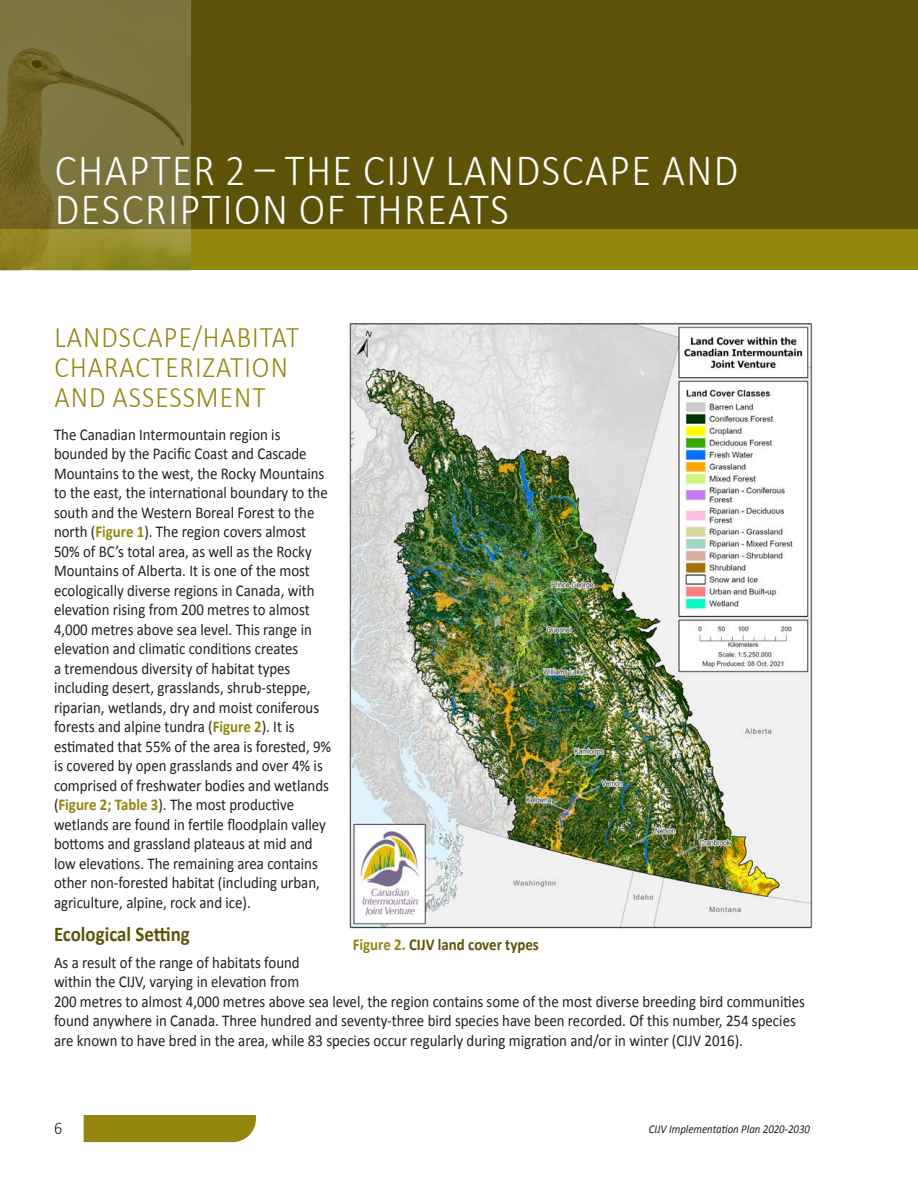
<style>
.page{position:relative;width:918px;height:1188px;background:#fff}
.page>*{position:absolute;margin:0;border:0;box-sizing:border-box;transform-origin:0 0}
.Title-1{font:300 45px/39px "Calibri";letter-spacing:.04em;color:#fff;scale:.9 1}
.Title-2{font:300 30px/30px "Calibri";letter-spacing:.04em;color:#93860f;scale:.9 1}
.Title-3{font:700 21px "Calibri";color:#5c5308;scale:.9 1}
.t1{font:300 18px "Calibri";color:#231f20;scale:.9 1}
.Text-main{font:16.5px/19.5px "Calibri";color:#231f20;scale:.9 1}
.Text-main-2{font:700 16.5px "Calibri";color:#5c5308;scale:.9 1}
.t2{font:italic 12px "Calibri";color:#231f20;scale:.9 1}
.s1{font-weight:700;color:#93860f}
.s2{color:#93860f}
</style>
<div class="page">
<div style="left:84px;top:1115px;width:172px;height:27px;background:#93860f"></div>
<div style="left:0;top:0;width:918px;height:232px;background:#5c5308"></div>
<div style="left:0;top:230px;width:918px;height:40px;background:#93860f"></div>
<img style="left:348px;top:323px;width:465px;height:606px">
<img style="left:0;top:0;width:190px;height:270px">
<p class="Title-1" style="left:55px;top:148px;width:761px">CHAPTER 2 – THE CIJV LANDSCAPE AND<br>DESCRIPTION OF THREATS</p>
<p class="Title-2" style="left:55px;top:320px;width:273px">LANDSCAPE/HABITAT<br>CHARACTERIZATION<br>AND ASSESSMENT</p>
<p class="Text-main" style="left:54px;top:424px;width:309px">The Canadian Intermountain region is bounded by the Pacific Coast and Cascade Mountains to the west, the Rocky Mountains to the east, the international boundary to the south and the Western Boreal Forest to the north (<span class="s1">Figure 1</span>). The region covers almost 50% of BC’s total area, as well as the Rocky Mountains of Alberta. It is one of the most ecologically diverse regions in Canada, with elevation rising from 200 metres to almost 4,000 metres above sea level. This range in elevation and climatic conditions creates<br>a tremendous diversity of habitat types including desert, grasslands, shrub-steppe, riparian, wetlands, dry and moist coniferous forests and alpine tundra (<span class="s1">Figure 2</span>). It is estimated that 55% of the area is forested, 9% is covered by open grasslands and over 4% is comprised of freshwater bodies and wetlands (<span class="s1">Figure 2; Table 3</span>). The most productive wetlands are found in fertile floodplain valley bottoms and grassland plateaus at mid and low elevations. The remaining area contains other non-forested habitat (including urban, agriculture, alpine, rock and ice).</p>
<p class="Title-3" style="left:54px;top:920px;width:152px">Ecological Setting</p>
<p class="Text-main" style="left:54px;top:952px;width:836px">As a result of the range of habitats found<br>within the CIJV, varying in elevation from<br>200 metres to almost 4,000 metres above sea level, the region contains some of the most diverse breeding bird communities found anywhere in Canada. Three hundred and seventy-three bird species have been recorded. Of this number, 254 species are known to have bred in the area, while 83 species occur regularly during migration and/or in winter (CIJV 2016).</p>
<p class="Text-main-2" style="left:353px;top:934px;width:208px"><span class="s2">Figure 2.</span> CIJV land cover types</p>
<p class="t1" style="left:54px;top:1117px;width:11px">6</p>
<p class="t2" style="left:649px;top:1121px;width:181px">CIJV Implementation Plan 2020-2030</p>
</div>
